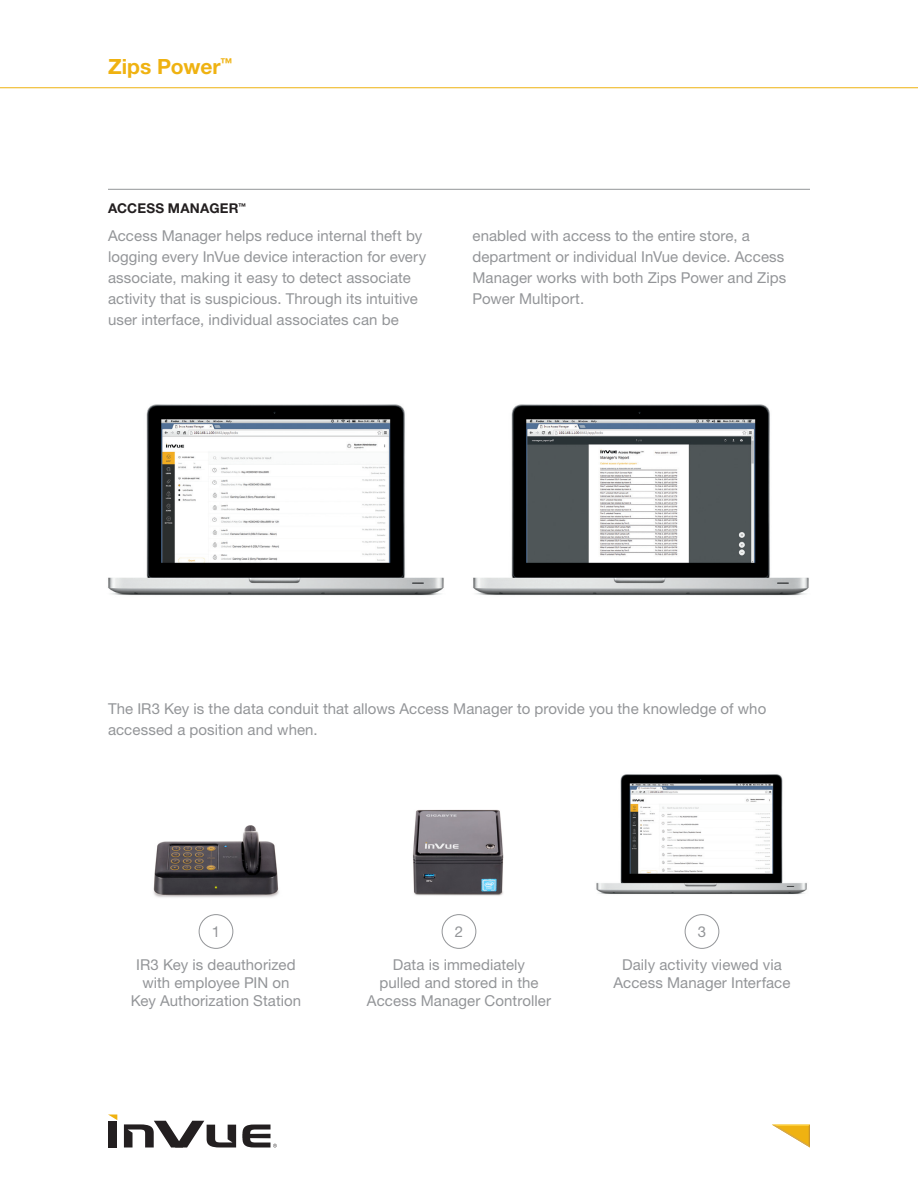
<style>
.page{position:relative;width:918px;height:1188px;background:#fff}
.page>*{position:absolute;margin:0;border:0;box-sizing:border-box;transform-origin:0 0}
.t1{font:700 21px "Helvetica Neue";letter-spacing:.005em;color:#efb211}
.t2{font:15px/21px "Helvetica Neue";letter-spacing:.005em;color:#939598}
.t3{font:700 13.5px "Helvetica Neue";letter-spacing:.02em;color:#231f20}
</style>
<div class="page">
<div style="left:109px;top:1121px;width:8px;height:26px;background:#231f20"></div>
<svg style="left:124px;top:1121px;width:112px;height:26px"></svg>
<svg style="left:109px;top:1115px;width:8px;height:5px"></svg>
<svg style="left:242px;top:1125px;width:35px;height:23px"></svg>
<svg style="left:772px;top:1125px;width:38px;height:23px"></svg>
<hr style="left:0;top:87px;width:918px;height:1px;background:#efb211">
<hr style="left:108px;top:189px;width:702px;height:1px;background:#939598">
<img style="left:413px;top:809px;width:91px;height:87px">
<img style="left:596px;top:774px;width:211px;height:121px">
<img style="left:108px;top:404px;width:701px;height:192px">
<div style="left:199px;top:914px;width:34px;height:35px;border:1px solid #939598;border-radius:50%"></div>
<div style="left:442px;top:914px;width:34px;height:35px;border:1px solid #939598;border-radius:50%"></div>
<div style="left:685px;top:914px;width:34px;height:35px;border:1px solid #939598;border-radius:50%"></div>
<img style="left:153px;top:825px;width:126px;height:73px">
<h1 class="t1" style="left:108px;top:54px;width:126px">Zips Power<sup>™</sup></h1>
<p class="t3" style="left:108px;top:200px;width:140px">ACCESS MANAGER<sup>™</sup></p>
<p class="t2" style="left:108px;top:225px;width:320px">Access Manager helps reduce internal theft by logging every InVue device interaction for every associate, making it easy to detect associate activity that is suspicious. Through its intuitive user interface, individual associates can be</p>
<p class="t2" style="left:472px;top:225px;width:315px">enabled with access to the entire store, a department or individual InVue device. Access Manager works with both Zips Power and Zips Power Multiport.</p>
<p class="t2" style="left:108px;top:698px;width:660px">The IR3 Key is the data conduit that allows Access Manager to provide you the knowledge of who accessed a position and when.</p>
<p class="t2" style="left:212px;top:921px;width:10px">1</p>
<p class="t2" style="left:455px;top:921px;width:10px">2</p>
<p class="t2" style="left:698px;top:921px;width:10px">3</p>
<p class="t2" style="left:131px;top:956px;width:172px;line-height:18px;text-align:center">IR3 Key is deauthorized with employee PIN on<br>Key Authorization Station</p>
<p class="t2" style="left:367px;top:956px;width:186px;line-height:18px;text-align:center">Data is immediately<br>pulled and stored in the<br>Access Manager Controller</p>
<p class="t2" style="left:613px;top:956px;width:179px;line-height:18px;text-align:center">Daily activity viewed via<br>Access Manager Interface</p>
</div>
